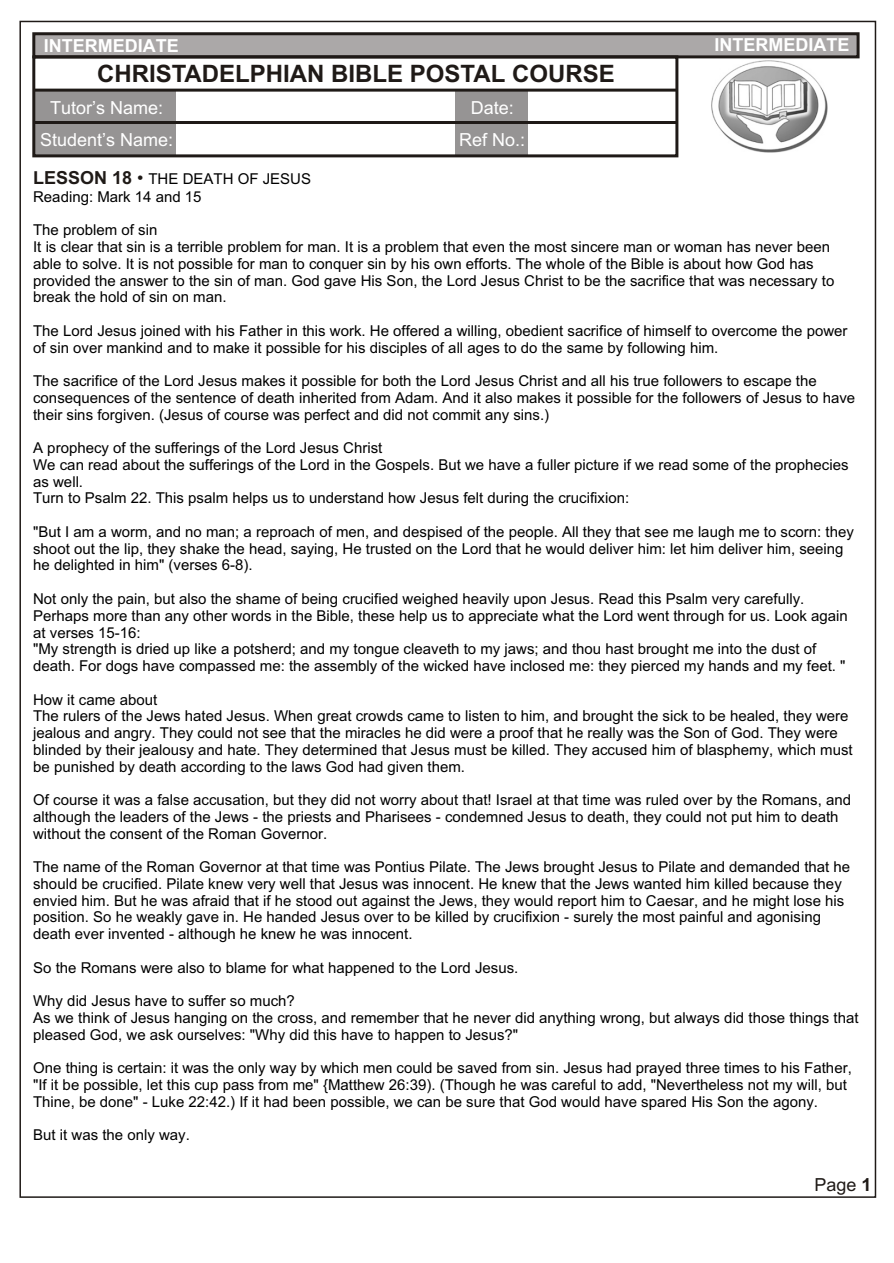
<style>
.page{position:relative;width:894px;height:1263px;background:#fff}
.page>*{position:absolute;margin:0;border:0;box-sizing:border-box;transform-origin:0 0}
.t1{font:700 24px "Arial";color:#1f1a17}
.t2{font:18px "Arial";color:#fff}
.t3{font:700 18px "Arial";color:#fff}
.t4{font:18px "Arial";color:#1f1a17}
.t5{font:15px/16.8px "Arial";color:#000}
.s1{font-weight:700;font-size:18px;color:#1f1a17}
.s2{font-size:18px;color:#1f1a17}
.s3{font-weight:700}
</style>
<div class="page">
<div style="left:34px;top:90px;width:142px;height:66px;background:#969494"></div>
<div style="left:455px;top:90px;width:73px;height:66px;background:#969494"></div>
<div style="left:32px;top:32px;width:828px;height:26px;background:#aba8a8;border:3px solid #1f1a17"></div>
<div style="left:32px;top:55px;width:646px;height:102px;border:3px solid #1f1a17"></div>
<hr style="left:35px;top:89px;width:642px;height:3px;background:#1f1a17">
<hr style="left:34px;top:121px;width:643px;height:3px;background:#1f1a17">
<img style="left:711px;top:60px;width:117px;height:93px">
<p class="t3" style="left:44px;top:39px;width:136px">INTERMEDIATE</p>
<p class="t3" style="left:715px;top:38px;width:136px">INTERMEDIATE</p>
<h1 class="t1" style="left:97px;top:65px;width:519px">CHRISTADELPHIAN BIBLE POSTAL COURSE</h1>
<p class="t2" style="left:50px;top:100px;width:115px">Tutor’s Name:</p>
<p class="t2" style="left:459px;top:133px;width:68px">Ref No.:</p>
<p class="t2" style="left:471px;top:100px;width:45px">Date:</p>
<p class="t2" style="left:40px;top:133px;width:135px">Student’s Name:</p>
<p class="t5" style="left:33px;top:172px;width:279px;line-height:17.4px"><span class="s1">LESSON 18</span> <span class="s2">•</span> THE DEATH OF JESUS<br>Reading: Mark 14 and 15</p>
<p class="t5" style="left:33px;top:223px;width:803px">The problem of sin<br>It is clear that sin is a terrible problem for man. It is a problem that even the most sincere man or woman has never been able to solve. It is not possible for man to conquer sin by his own efforts. The whole of the Bible is about how God has provided the answer to the sin of man. God gave His Son, the Lord Jesus Christ to be the sacrifice that was necessary to break the hold of sin on man.</p>
<p class="t5" style="left:33px;top:324px;width:816px">The Lord Jesus joined with his Father in this work. He offered a willing, obedient sacrifice of himself to overcome the power of sin over mankind and to make it possible for his disciples of all ages to do the same by following him.</p>
<p class="t5" style="left:33px;top:374px;width:824px">The sacrifice of the Lord Jesus makes it possible for both the Lord Jesus Christ and all his true followers to escape the consequences of the sentence of death inherited from Adam. And it also makes it possible for the followers of Jesus to have their sins forgiven. (Jesus of course was perfect and did not commit any sins.)</p>
<p class="t5" style="left:33px;top:441px;width:817px">A prophecy of the sufferings of the Lord Jesus Christ<br>We can read about the sufferings of the Lord in the Gospels. But we have a fuller picture if we read some of the prophecies as well.<br>Turn to Psalm 22. This psalm helps us to understand how Jesus felt during the crucifixion:</p>
<p class="t5" style="left:33px;top:525px;width:822px">"But I am a worm, and no man; a reproach of men, and despised of the people. All they that see me laugh me to scorn: they shoot out the lip, they shake the head, saying, He trusted on the Lord that he would deliver him: let him deliver him, seeing he delighted in him" (verses 6-8).</p>
<p class="t5" style="left:33px;top:592px;width:816px">Not only the pain, but also the shame of being crucified weighed heavily upon Jesus. Read this Psalm very carefully.<br>Perhaps more than any other words in the Bible, these help us to appreciate what the Lord went through for us. Look again at verses 15-16:<br>"My strength is dried up like a potsherd; and my tongue cleaveth to my jaws; and thou hast brought me into the dust of death. For dogs have compassed me: the assembly of the wicked have inclosed me: they pierced my hands and my feet. "</p>
<p class="t5" style="left:33px;top:692px;width:821px">How it came about<br>The rulers of the Jews hated Jesus. When great crowds came to listen to him, and brought the sick to be healed, they were jealous and angry. They could not see that the miracles he did were a proof that he really was the Son of God. They were blinded by their jealousy and hate. They determined that Jesus must be killed. They accused him of blasphemy, which must be punished by death according to the laws God had given them.</p>
<p class="t5" style="left:33px;top:793px;width:819px">Of course it was a false accusation, but they did not worry about that! Israel at that time was ruled over by the Romans, and although the leaders of the Jews - the priests and Pharisees - condemned Jesus to death, they could not put him to death without the consent of the Roman Governor.</p>
<p class="t5" style="left:33px;top:860px;width:819px">The name of the Roman Governor at that time was Pontius Pilate. The Jews brought Jesus to Pilate and demanded that he should be crucified. Pilate knew very well that Jesus was innocent. He knew that the Jews wanted him killed because they envied him. But he was afraid that if he stood out against the Jews, they would report him to Caesar, and he might lose his position. So he weakly gave in. He handed Jesus over to be killed by crucifixion - surely the most painful and agonising death ever invented - although he knew he was innocent.</p>
<p class="t5" style="left:33px;top:960px;width:487px">So the Romans were also to blame for what happened to the Lord Jesus.</p>
<p class="t5" style="left:33px;top:994px;width:827px">Why did Jesus have to suffer so much?<br>As we think of Jesus hanging on the cross, and remember that he never did anything wrong, but always did those things that pleased God, we ask ourselves: "Why did this have to happen to Jesus?"</p>
<p class="t5" style="left:33px;top:1061px;width:820px">One thing is certain: it was the only way by which men could be saved from sin. Jesus had prayed three times to his Father, "If it be possible, let this cup pass from me" {Matthew 26:39). (Though he was careful to add, "Nevertheless not my will, but<br>Thine, be done" - Luke 22:42.) If it had been possible, we can be sure that God would have spared His Son the agony.</p>
<p class="t5" style="left:33px;top:1128px;width:158px">But it was the only way.</p>
<p class="t4" style="left:815px;top:1178px;width:59px">Page <span class="s3">1</span></p>
</div>
